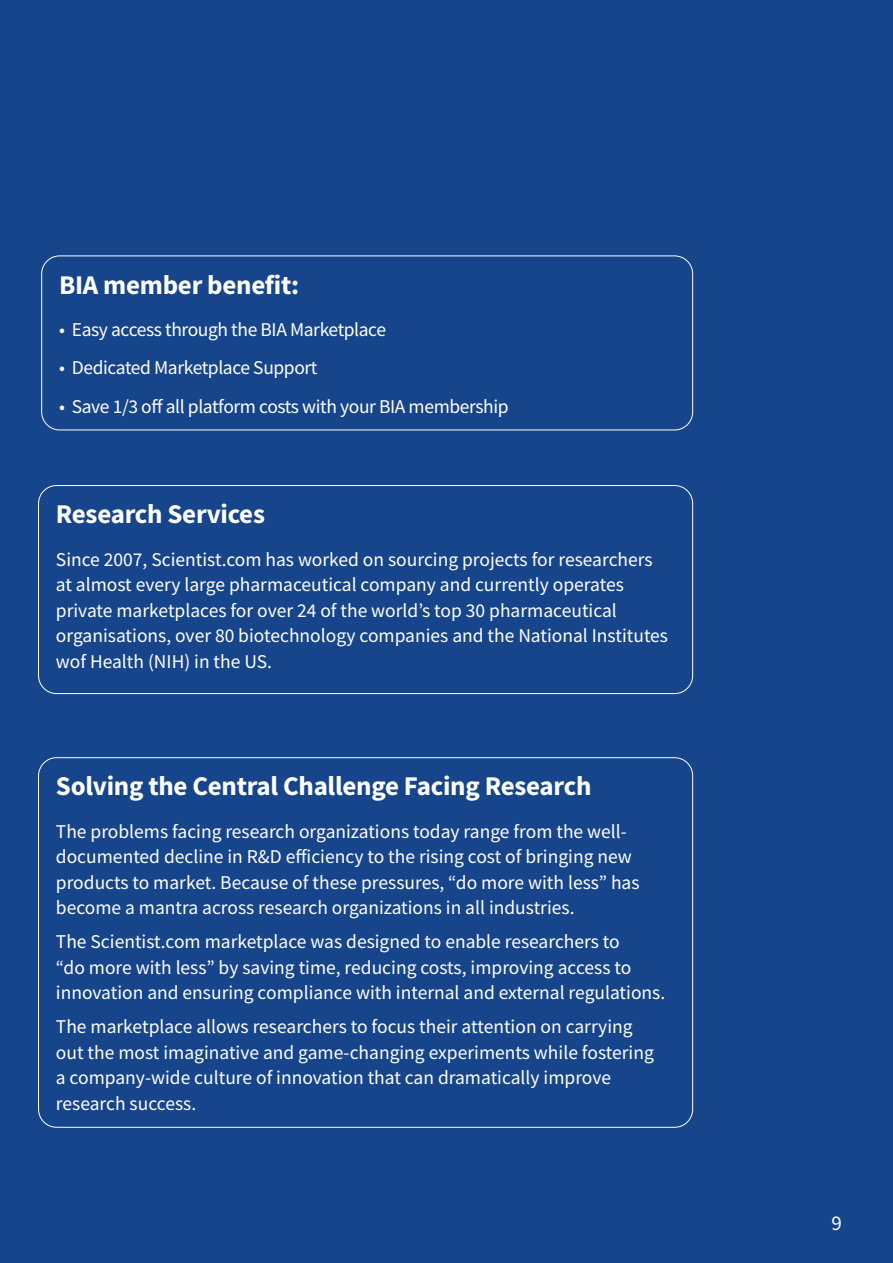
<style>
.page{position:relative;width:893px;height:1263px;background:#17458b}
.page>*{position:absolute;margin:0;border:0;box-sizing:border-box;transform-origin:0 0}
.t1{font:700 27px "Source Sans Pro";letter-spacing:-.01em;color:#fff}
.t2{font:21px "Source Sans Pro";color:#fff}
.t3{font:19.5px/25.5px "Source Sans Pro";color:#fff}
.t4{font:19.5px "Source Sans Pro";letter-spacing:-.02em;color:#fff}
</style>
<div class="page">
<div style="left:41px;top:255px;width:652px;height:175px;border:1px solid #fff;border-radius:18px"></div>
<div style="left:38px;top:485px;width:655px;height:209px;border:1px solid #fff;border-radius:18px"></div>
<h1 class="t1" style="left:59px;top:266px;width:242px">BIA member benefit:</h1>
<p class="t4" style="left:59px;top:317px;width:328px">• Easy access through the BIA Marketplace</p>
<p class="t4" style="left:59px;top:355px;width:260px">• Dedicated Marketplace Support</p>
<p class="t4" style="left:59px;top:394px;width:451px">• Save 1/3 off all platform costs with your BIA membership</p>
<h1 class="t1" style="left:56px;top:496px;width:211px">Research Services</h1>
<p class="t3" style="left:56px;top:546px;width:614px">Since 2007, Scientist.com has worked on sourcing projects for researchers at almost every large pharmaceutical company and currently operates private marketplaces for over 24 of the world’s top 30 pharmaceutical organisations, over 80 biotechnology companies and the National Institutes wof Health (NIH) in the US.</p>
<h1 class="t1" style="left:56px;top:768px;width:537px">Solving the Central Challenge Facing Research</h1>
<p class="t3" style="left:56px;top:818px;width:585px">The problems facing research organizations today range from the well&shy;documented decline in R&amp;D efficiency to the rising cost of bringing new products to market. Because of these pressures, “do more with less” has become a mantra across research organizations in all industries.</p>
<p class="t3" style="left:56px;top:929px;width:611px">The Scientist.com marketplace was designed to enable researchers to<br>“do more with less” by saving time, reducing costs, improving access to innovation and ensuring compliance with internal and external regulations.</p>
<p class="t3" style="left:56px;top:1014px;width:599px">The marketplace allows researchers to focus their attention on carrying out the most imaginative and game-changing experiments while fostering a company-wide culture of innovation that can dramatically improve research success.</p>
<p class="t2" style="left:831px;top:1209px;width:12px">9</p>
</div>
